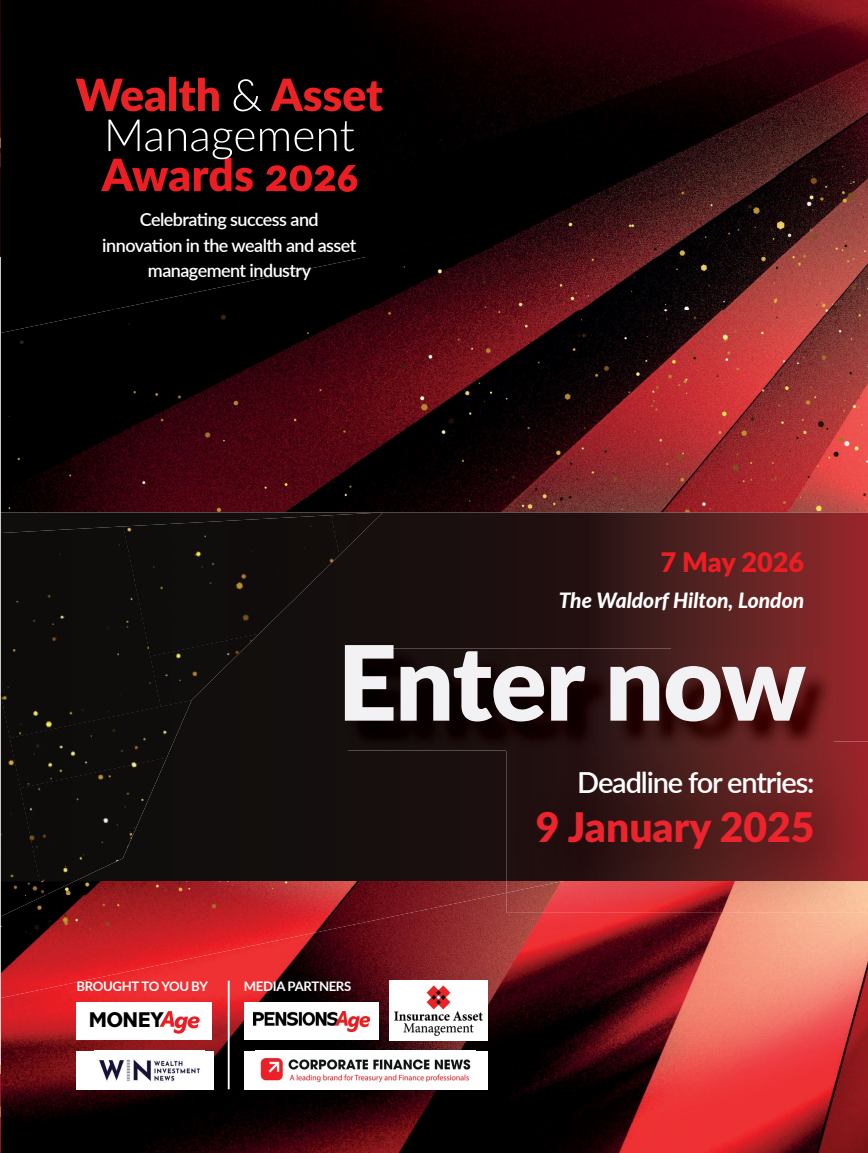
<style>
.page{position:relative;width:868px;height:1153px;background:#fff}
.page>*{position:absolute;margin:0;border:0;box-sizing:border-box;transform-origin:0 0}
.t1{font:900 103.65px "Lato";letter-spacing:-.015em;color:#f2f2f4}
.t2{font:900 40.8px "Lato";color:#eb242e}
.t3{font:600 28.95px "Lato";letter-spacing:-.04em;color:#fff}
.t4{font:900 27px "Lato";color:#ed1d24}
.t5{font:800 21.6px "Abadi";color:#000}
.t6{font:italic 800 21px "Lato";color:#fff}
.t7{font:600 18px/25.5px "Lato";letter-spacing:-.03em;color:#fff;text-align:center}
.t8{font:700 13.2px "Lato";letter-spacing:-.03em;color:#fff}
</style>
<div class="page">
<img style="left:1px;top:0;width:866px;height:1152px">
<img style="left:1px;top:895px;width:249px;height:102px">
<img style="left:249px;top:880px;width:257px;height:66px">
<img style="left:75px;top:880px;width:175px;height:15px">
<div style="left:1px;top:324px;width:38px;height:188px;background:#000"></div>
<img style="left:39px;top:309px;width:736px;height:203px">
<img style="left:775px;top:152px;width:92px;height:360px">
<img style="left:111px;top:255px;width:665px;height:55px">
<img style="left:367px;top:202px;width:409px;height:55px">
<img style="left:622px;top:172px;width:154px;height:32px">
<svg style="left:1px;top:512px;width:866px;height:368px;background:#2f1514"></svg>
<img style="left:1px;top:880px;width:74px;height:36px">
<div style="left:123px;top:515px;width:216px;height:141px;background:#100e0c"></div>
<div style="left:1px;top:526px;width:160px;height:174px;background:#0e0d0b"></div>
<img style="left:331px;top:512px;width:52px;height:43px">
<div style="left:1px;top:693px;width:39px;height:187px;background:#0d0c0a"></div>
<div style="left:150px;top:633px;width:109px;height:73px;background:#0f0e0c"></div>
<div style="left:10px;top:700px;width:182px;height:88px;background:#0e0d0b"></div>
<div style="left:20px;top:757px;width:147px;height:123px;background:#0e0d0b"></div>
<img style="left:348px;top:648px;width:323px;height:102px">
<img style="left:671px;top:648px;width:162px;height:93px">
<svg style="left:266px;top:165px;width:91px;height:26px;background:#810f13"></svg>
<svg style="left:76px;top:79px;width:89px;height:32px;background:#771112"></svg>
<div style="left:169px;top:78px;width:7px;height:33px;background:#ed2224"></div>
<svg style="left:179px;top:78px;width:40px;height:33px"></svg>
<svg style="left:233px;top:79px;width:28px;height:32px"></svg>
<svg style="left:270px;top:38px;width:305px;height:73px;background:#190203"></svg>
<svg style="left:101px;top:120px;width:153px;height:71px;background:#43191b"></svg>
<svg style="left:260px;top:128px;width:53px;height:23px"></svg>
<svg style="left:319px;top:121px;width:35px;height:30px"></svg>
<div style="left:77px;top:1002px;width:135px;height:38px;background:#fff"></div>
<svg style="left:159px;top:1011px;width:41px;height:22px"></svg>
<hr style="left:228px;top:980px;width:1px;height:109px;background:#fff">
<div style="left:244px;top:1002px;width:135px;height:38px;background:#fff"></div>
<img style="left:254px;top:1011px;width:115px;height:19px">
<img style="left:389px;top:980px;width:98px;height:59px">
<div style="left:244px;top:1050px;width:243px;height:39px;background:#fff"></div>
<img style="left:260px;top:1057px;width:211px;height:26px">
<img style="left:506px;top:741px;width:361px;height:171px">
<img style="left:506px;top:880px;width:57px;height:12px">
<img style="left:506px;top:741px;width:327px;height:9px">
<div style="left:77px;top:1050px;width:136px;height:39px;background:#fff"></div>
<img style="left:97px;top:1059px;width:103px;height:23px">
<p class="t7" style="left:102px;top:206px;width:255px">Celebrating success and innovation in the wealth and asset management industry</p>
<h3 class="t4" style="left:661px;top:542px;width:144px">7 May 2026</h3>
<p class="t6" style="left:558px;top:584px;width:247px">The Waldorf Hilton, London</p>
<h1 class="t1" style="left:337px;top:604px;width:470px">Enter now</h1>
<p class="t8" style="left:77px;top:976px;width:133px">BROUGHT TO YOU BY</p>
<p class="t5" style="left:89px;top:1007px;width:76px">MONEY</p>
<p class="t8" style="left:244px;top:976px;width:109px">MEDIA PARTNERS</p>
<h3 class="t3" style="left:577px;top:761px;width:239px">Deadline for entries:</h3>
<h2 class="t2" style="left:535px;top:795px;width:280px">9 January 2025</h2>
</div>
